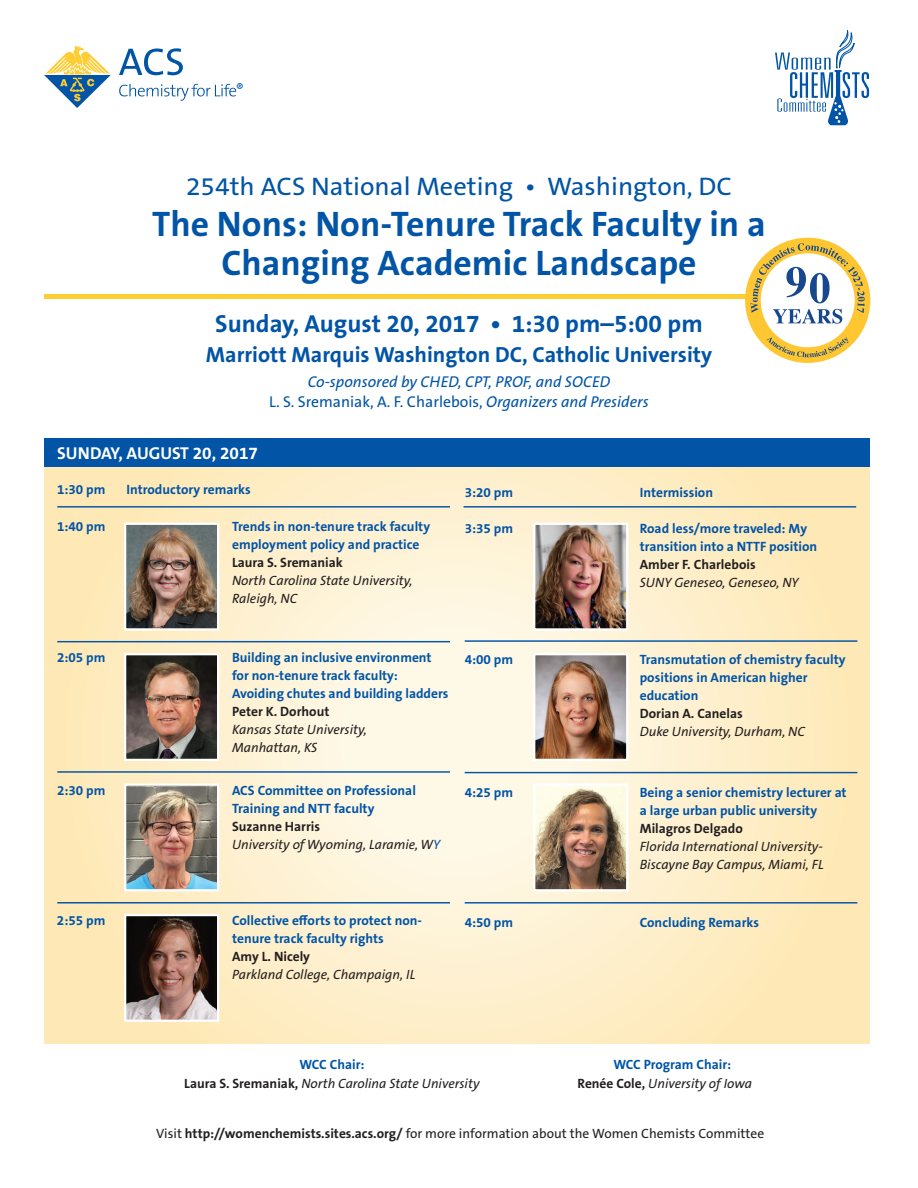
<style>
.page{position:relative;width:918px;height:1188px;background:#fff}
.page>*{position:absolute;margin:0;border:0;box-sizing:border-box;transform-origin:0 0}
.t1{font:700 35.7px/39px "The Sans ACS W7";color:#0154a6;text-align:center}
.t2{font:25.5px "The Sans ACS W5 Plain";color:#0154a6;scale:1.04 1}
.t3{font:700 24.75px "The Sans ACS W7";color:#0154a6}
.t4{font:700 21.9px "The Sans ACS W7";color:#0154a6}
.t5{font:700 17.25px "The Sans ACS W7";color:#fff}
.t6{font:italic 15.75px/20px "The Sans ACS W5 Plain";color:#0154a6;text-align:center}
.t7{font:700 13.5px/18px "The Sans ACS W7";color:#0154a6}
.t8{font:italic 13.5px/18px "The Sans ACS W5 Plain";color:#231f20}
.t9{font:700 13.5px "The Sans ACS W7";color:#231f20}
.t10{font:13.5px "The Sans ACS W5 Plain";color:#231f20}
.t11{font:13.2px "The Sans ACS W5 Plain";color:#0154a6}
.s1{font-style:normal}
.s2{color:#0154a6}
.s3{font-family:"The Sans ACS W7";font-weight:700;font-style:normal}
.s4{font-family:"The Sans ACS W7";font-weight:700}
</style>
<div class="page">
<svg style="left:44px;top:467px;width:826px;height:576px"></svg>
<div style="left:44px;top:438px;width:826px;height:29px;background:#0154a6"></div>
<svg style="left:119px;top:48px;width:64px;height:27px"></svg>
<svg style="left:119px;top:84px;width:117px;height:17px"></svg>
<svg style="left:44px;top:45px;width:67px;height:63px"></svg>
<svg style="left:775px;top:30px;width:94px;height:95px"></svg>
<hr style="left:44px;top:295px;width:702px;height:4px;background:#fecd33">
<img style="left:127px;top:526px;width:89px;height:102px">
<div style="left:124px;top:523px;width:95px;height:108px;border:2px solid #fff"></div>
<img style="left:536px;top:526px;width:89px;height:102px">
<div style="left:533px;top:523px;width:95px;height:108px;border:2px solid #fff"></div>
<img style="left:127px;top:656px;width:89px;height:102px">
<div style="left:124px;top:653px;width:95px;height:108px;border:2px solid #fff"></div>
<img style="left:536px;top:656px;width:89px;height:102px">
<div style="left:533px;top:653px;width:95px;height:108px;border:2px solid #fff"></div>
<img style="left:127px;top:787px;width:89px;height:101px">
<div style="left:124px;top:784px;width:95px;height:107px;border:2px solid #fff"></div>
<img style="left:536px;top:787px;width:89px;height:101px">
<div style="left:533px;top:784px;width:95px;height:107px;border:2px solid #fff"></div>
<img style="left:127px;top:917px;width:89px;height:102px">
<div style="left:124px;top:914px;width:95px;height:108px;border:2px solid #fff"></div>
<hr style="left:57px;top:506px;width:393px;height:2px;background:#0154a6">
<hr style="left:464px;top:506px;width:392px;height:2px;background:#0154a6">
<hr style="left:57px;top:641px;width:393px;height:1px;background:#0154a6">
<hr style="left:57px;top:771px;width:393px;height:2px;background:#0154a6">
<hr style="left:57px;top:902px;width:393px;height:1px;background:#0154a6">
<hr style="left:465px;top:640px;width:392px;height:2px;background:#0154a6">
<hr style="left:465px;top:772px;width:392px;height:1px;background:#0154a6">
<hr style="left:465px;top:902px;width:392px;height:2px;background:#0154a6">
<svg style="left:745px;top:238px;width:125px;height:125px"></svg>
<p class="t11" style="left:236px;top:80px;width:9px">®</p>
<h2 class="t2" style="left:186px;top:170px;width:526px">254th ACS National Meeting • Washington, DC</h2>
<h1 class="t1" style="left:152px;top:205px;width:615px">The Nons: Non-Tenure Track Faculty in a<br>Changing Academic Landscape</h1>
<h3 class="t3" style="left:215px;top:308px;width:489px">Sunday, August 20, 2017 • 1:30 pm–5:00 pm</h3>
<h3 class="t4" style="left:206px;top:341px;width:508px">Marriott Marquis Washington DC, Catholic University</h3>
<p class="t6" style="left:269px;top:372px;width:381px">Co-sponsored by CHED, CPT, PROF, and SOCED<br><span class="s1">L. S. Sremaniak, A. F. Charlebois,</span> Organizers and Presiders</p>
<p class="t5" style="left:57px;top:442px;width:202px">SUNDAY, AUGUST 20, 2017</p>
<p class="t7" style="left:57px;top:480px;width:50px">1:30 pm</p>
<p class="t7" style="left:126px;top:480px;width:126px">Introductory remarks</p>
<p class="t7" style="left:57px;top:518px;width:50px">1:40 pm</p>
<p class="t7" style="left:232px;top:518px;width:200px">Trends in non-tenure track faculty employment policy and practice</p>
<p class="t9" style="left:232px;top:554px;width:112px">Laura S. Sremaniak</p>
<p class="t8" style="left:232px;top:572px;width:182px">North Carolina State University,<br>Raleigh, NC</p>
<p class="t7" style="left:465px;top:483px;width:50px">3:20 pm</p>
<p class="t7" style="left:640px;top:483px;width:75px">Intermission</p>
<p class="t7" style="left:465px;top:519px;width:50px">3:35 pm</p>
<p class="t7" style="left:640px;top:519px;width:179px">Road less/more traveled: My transition into a NTTF position</p>
<p class="t9" style="left:640px;top:556px;width:117px">Amber F. Charlebois</p>
<p class="t8" style="left:640px;top:574px;width:160px">SUNY Geneseo, Geneseo, NY</p>
<p class="t7" style="left:57px;top:648px;width:50px">2:05 pm</p>
<p class="t7" style="left:232px;top:648px;width:218px">Building an inclusive environment for non-tenure track faculty:<br>Avoiding chutes and building ladders</p>
<p class="t9" style="left:232px;top:703px;width:99px">Peter K. Dorhout</p>
<p class="t8" style="left:232px;top:721px;width:136px">Kansas State University,<br>Manhattan, KS</p>
<p class="t7" style="left:57px;top:782px;width:50px">2:30 pm</p>
<p class="t7" style="left:232px;top:782px;width:185px">ACS Committee on Professional<br>Training and NTT faculty</p>
<p class="t9" style="left:232px;top:818px;width:89px">Suzanne Harris</p>
<p class="t8" style="left:232px;top:836px;width:210px">University of Wyoming, Laramie, W<span class="s2">Y</span></p>
<p class="t7" style="left:57px;top:911px;width:50px">2:55 pm</p>
<p class="t7" style="left:232px;top:911px;width:192px">Collective efforts to protect non&shy;tenure track faculty rights</p>
<p class="t9" style="left:232px;top:947px;width:80px">Amy L. Nicely</p>
<p class="t8" style="left:232px;top:965px;width:185px">Parkland College, Champaign, IL</p>
<p class="t7" style="left:465px;top:650px;width:50px">4:00 pm</p>
<p class="t7" style="left:640px;top:650px;width:207px">Transmutation of chemistry faculty positions in American higher education</p>
<p class="t9" style="left:640px;top:705px;width:105px">Dorian A. Canelas</p>
<p class="t8" style="left:640px;top:723px;width:167px">Duke University, Durham, NC</p>
<p class="t7" style="left:465px;top:784px;width:50px">4:25 pm</p>
<p class="t7" style="left:640px;top:784px;width:208px">Being a senior chemistry lecturer at a large urban public university</p>
<p class="t9" style="left:640px;top:820px;width:105px">Milagros Delgado</p>
<p class="t8" style="left:640px;top:838px;width:185px">Florida International University-<br>Biscayne Bay Campus, Miami, FL</p>
<p class="t7" style="left:465px;top:913px;width:50px">4:50 pm</p>
<p class="t7" style="left:640px;top:913px;width:121px">Concluding Remarks</p>
<p class="t7" style="left:299px;top:1055px;width:67px">WCC Chair:</p>
<p class="t7" style="left:613px;top:1055px;width:119px">WCC Program Chair:</p>
<p class="t8" style="left:184px;top:1075px;width:297px"><span class="s3">Laura S. Sremaniak,</span> North Carolina State University</p>
<p class="t8" style="left:578px;top:1075px;width:176px"><span class="s3">Renée Cole,</span> University of Iowa</p>
<p class="t10" style="left:156px;top:1125px;width:610px">Visit <span class="s4">http://womenchemists.sites.acs.org/</span> for more information about the Women Chemists Committee</p>
</div>
